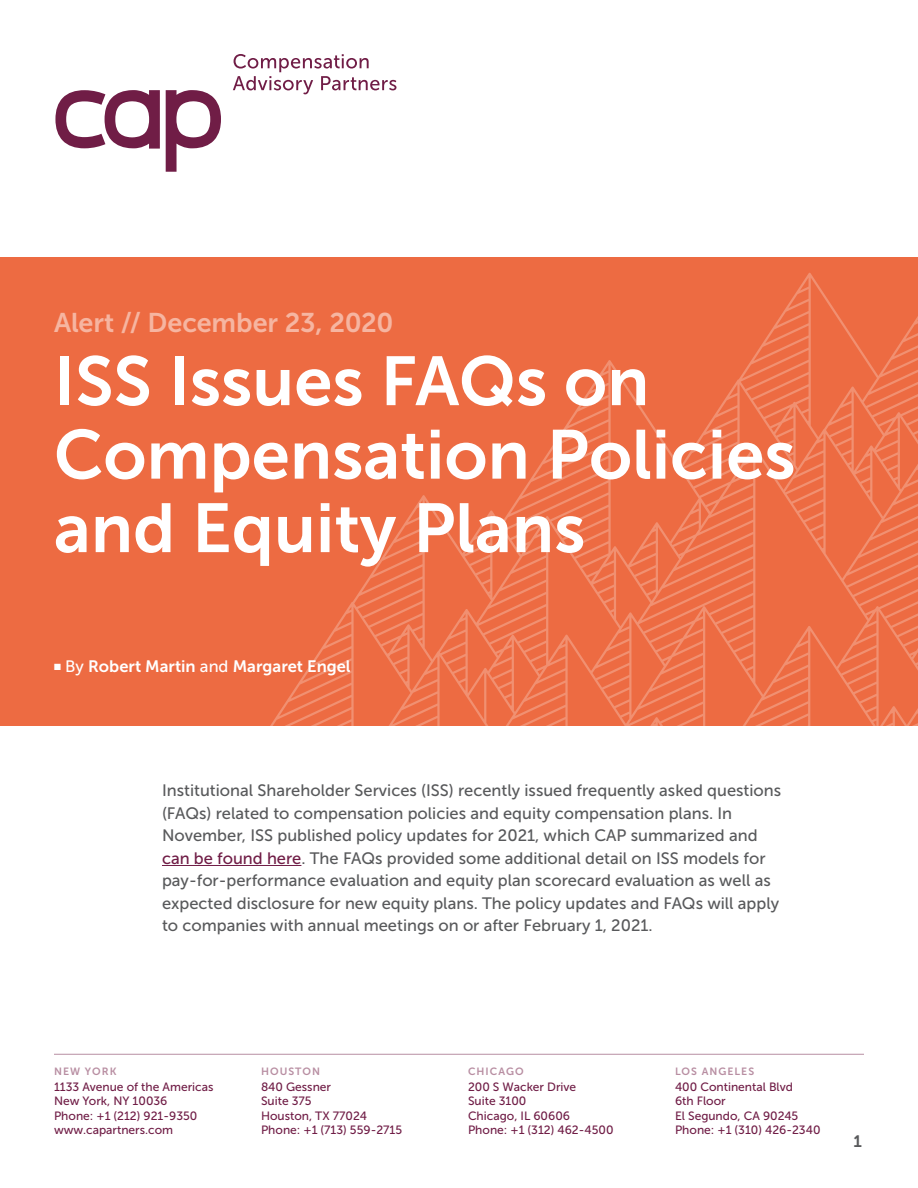
<style>
.page{position:relative;width:918px;height:1188px;background:#fff}
.page>*{position:absolute;margin:0;border:0;box-sizing:border-box;transform-origin:0 0}
.t1{font:69px/73.5px "Museo Sans 700";color:#fff}
.t2{font:27px "Museo Sans 700";letter-spacing:-.005em;color:#f6b5a1}
.t3{font:16.5px/22.5px "Museo Sans 500";color:#58595b}
.t4{font:16.5px "Museo Sans 700";color:#fff}
.t5{font:16.5px "Museo Sans 700";color:#58595b}
.t6{font:12px/14.4px "Museo Sans 500";color:#701d46}
.t7{font:10.5px "Museo Sans 700";letter-spacing:.1em;color:#b88ea2}
.s1{font-family:"Museo Sans 500"}
.s2{color:#701d46}
</style>
<div class="page">
<svg style="left:166px;top:90px;width:55px;height:82px"></svg>
<svg style="left:55px;top:90px;width:105px;height:59px"></svg>
<svg style="left:233px;top:54px;width:164px;height:40px"></svg>
<hr style="left:54px;top:1054px;width:810px;height:1px;background:#b88ea2">
<div style="left:0;top:257px;width:918px;height:469px;background:#ed6b42"></div>
<svg style="left:270px;top:272px;width:648px;height:454px"></svg>
<hr style="left:162px;top:865px;width:139px;height:1px;background:#701d46">
<h2 class="t2" style="left:54px;top:307px;width:341px">Alert // December 23, 2020</h2>
<h1 class="t1" style="left:54px;top:345px;width:743px">ISS Issues FAQs on<br>Compensation Policies and Equity Plans</h1>
<p class="t4" style="left:54px;top:657px;width:298px">■ <span class="s1">By</span> Robert Martin <span class="s1">and</span> Margaret Engel</p>
<p class="t3" style="left:162px;top:779px;width:621px">Institutional Shareholder Services (ISS) recently issued frequently asked questions (FAQs) related to compensation policies and equity compensation plans. In November, ISS published policy updates for 2021, which CAP summarized and <span class="s2">can be found here</span>. The FAQs provided some additional detail on ISS models for pay-for-performance evaluation and equity plan scorecard evaluation as well as expected disclosure for new equity plans. The policy updates and FAQs will apply to companies with annual meetings on or after February 1, 2021.</p>
<p class="t7" style="left:54px;top:1065px;width:64px">NEW YORK</p>
<p class="t6" style="left:54px;top:1080px;width:161px">1133 Avenue of the Americas<br>New York, NY 10036<br>Phone: +1 (212) 921-9350 www.capartners.com</p>
<p class="t7" style="left:261px;top:1065px;width:61px">HOUSTON</p>
<p class="t6" style="left:261px;top:1080px;width:143px">840 Gessner<br>Suite 375<br>Houston, TX 77024<br>Phone: +1 (713) 559-2715</p>
<p class="t7" style="left:468px;top:1065px;width:57px">CHICAGO</p>
<p class="t6" style="left:468px;top:1080px;width:147px">200 S Wacker Drive<br>Suite 3100<br>Chicago, IL 60606<br>Phone: +1 (312) 462-4500</p>
<p class="t7" style="left:675px;top:1065px;width:81px">LOS ANGELES</p>
<p class="t6" style="left:675px;top:1080px;width:147px">400 Continental Blvd<br>6th Floor<br>El Segundo, CA 90245<br>Phone: +1 (310) 426-2340</p>
<p class="t5" style="left:853px;top:1132px;width:10px">1</p>
</div>
